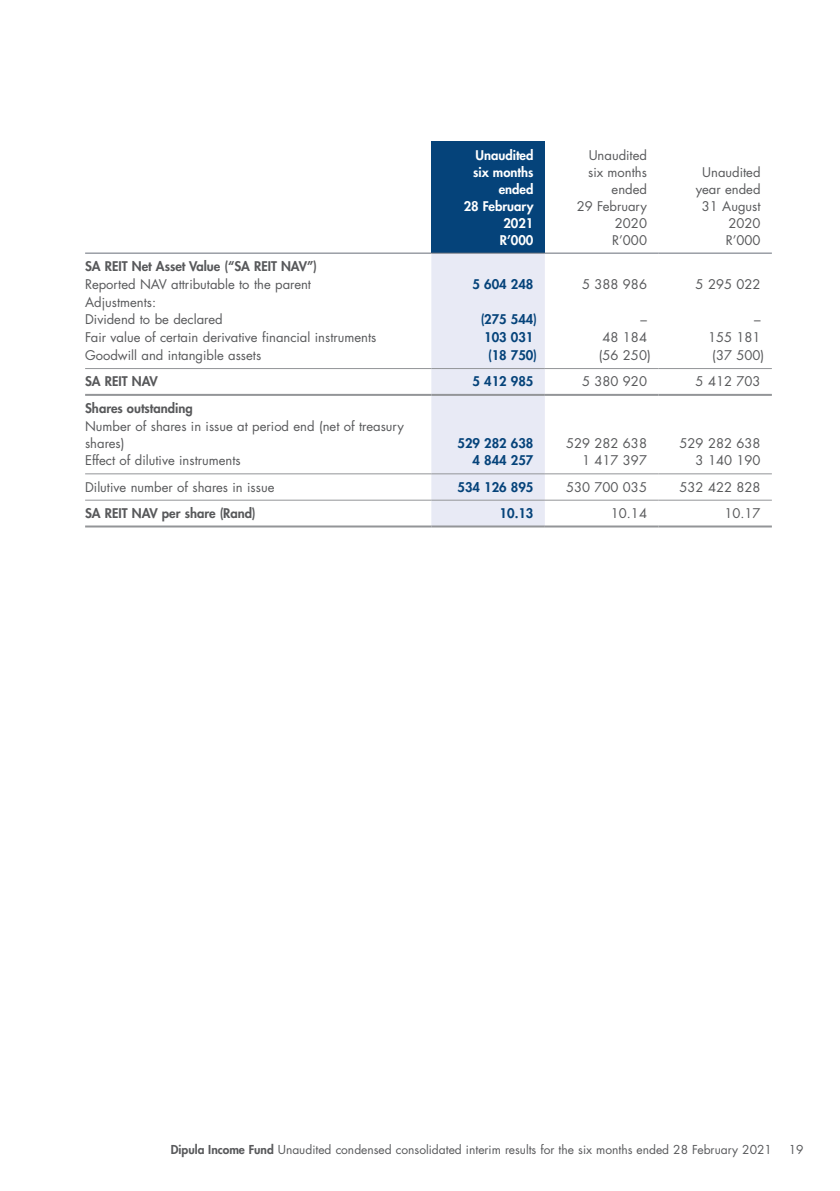
<style>
.page{position:relative;width:840px;height:1191px;background:#fff}
.page>*{position:absolute;margin:0;border:0;box-sizing:border-box;transform-origin:0 0}
.t1{font:13px/17px "Futura LT Pro";color:#58595b;text-align:right}
.t2{font:800 13px "Futura LT Pro";color:#58595b}
.t3{font:800 13px "Futura LT Pro";color:#05437a}
.t4{font:800 13px/17px "Futura LT Pro";color:#fff;text-align:right}
.t5{font:12px "Futura LT Pro";color:#58595b}
.s1{font-weight:800}
</style>
<div class="page">
<div style="left:431px;top:142px;width:113px;height:111px;background:#05437a"></div>
<div style="left:431px;top:254px;width:113px;height:271px;background:#e8eaf5"></div>
<hr style="left:85px;top:253px;width:346px;height:1px;background:#676d78">
<hr style="left:431px;top:253px;width:113px;height:1px;background:#676d78">
<hr style="left:544px;top:253px;width:114px;height:1px;background:#676d78">
<hr style="left:658px;top:253px;width:113px;height:1px;background:#676d78">
<hr style="left:85px;top:368px;width:346px;height:1px;background:#939598">
<hr style="left:431px;top:368px;width:113px;height:1px;background:#939598">
<hr style="left:544px;top:368px;width:114px;height:1px;background:#939598">
<hr style="left:658px;top:368px;width:113px;height:1px;background:#939598">
<hr style="left:85px;top:473px;width:346px;height:1px;background:#939598">
<hr style="left:431px;top:473px;width:113px;height:1px;background:#939598">
<hr style="left:544px;top:473px;width:114px;height:1px;background:#939598">
<hr style="left:658px;top:473px;width:113px;height:1px;background:#939598">
<hr style="left:85px;top:499px;width:346px;height:1px;background:#939598">
<hr style="left:431px;top:499px;width:113px;height:1px;background:#939598">
<hr style="left:544px;top:499px;width:114px;height:1px;background:#939598">
<hr style="left:658px;top:499px;width:113px;height:1px;background:#939598">
<hr style="left:85px;top:394px;width:346px;height:2px;background:#939598">
<hr style="left:431px;top:394px;width:113px;height:2px;background:#939598">
<hr style="left:544px;top:394px;width:114px;height:2px;background:#939598">
<hr style="left:658px;top:394px;width:113px;height:2px;background:#939598">
<hr style="left:85px;top:525px;width:346px;height:2px;background:#939598">
<hr style="left:431px;top:525px;width:113px;height:2px;background:#939598">
<hr style="left:544px;top:525px;width:114px;height:2px;background:#939598">
<hr style="left:658px;top:525px;width:113px;height:2px;background:#939598">
<p class="t4" style="left:463px;top:146px;width:71px">Unaudited six months ended<br>28 February<br>2021<br>R’000</p>
<p class="t1" style="left:576px;top:146px;width:72px">Unaudited six months ended<br>29 February<br>2020<br>R’000</p>
<p class="t1" style="left:695px;top:163px;width:66px">Unaudited year ended<br>31 August<br>2020<br>R’000</p>
<p class="t2" style="left:85px;top:256px;width:233px">SA REIT Net Asset Value (“SA REIT NAV”)</p>
<p class="t1" style="left:85px;top:275px;width:227px">Reported NAV attributable to the parent</p>
<p class="t3" style="left:472px;top:274px;width:62px">5 604 248</p>
<p class="t1" style="left:581px;top:275px;width:66px">5 388 986</p>
<p class="t1" style="left:695px;top:275px;width:66px">5 295 022</p>
<p class="t1" style="left:85px;top:293px;width:139px;line-height:17.8px;text-align:left">Adjustments:<br>Dividend to be declared</p>
<p class="t3" style="left:480px;top:310px;width:58px">(275 544)</p>
<p class="t1" style="left:640px;top:311px;width:8px">–</p>
<p class="t1" style="left:753px;top:311px;width:8px">–</p>
<p class="t1" style="left:85px;top:329px;width:292px">Fair value of certain derivative financial instruments</p>
<p class="t3" style="left:484px;top:327px;width:51px">103 031</p>
<p class="t1" style="left:602px;top:329px;width:46px">48 184</p>
<p class="t1" style="left:707px;top:329px;width:54px">155 181</p>
<p class="t1" style="left:85px;top:347px;width:177px">Goodwill and intangible assets</p>
<p class="t3" style="left:488px;top:345px;width:50px">(18 750)</p>
<p class="t1" style="left:598px;top:347px;width:53px">(56 250)</p>
<p class="t1" style="left:712px;top:347px;width:53px">(37 500)</p>
<p class="t2" style="left:85px;top:372px;width:74px">SA REIT NAV</p>
<p class="t3" style="left:472px;top:372px;width:62px">5 412 985</p>
<p class="t1" style="left:581px;top:373px;width:66px">5 380 920</p>
<p class="t1" style="left:695px;top:373px;width:66px">5 412 703</p>
<p class="t2" style="left:85px;top:398px;width:109px">Shares outstanding</p>
<p class="t1" style="left:85px;top:417px;width:320px;text-align:left">Number of shares in issue at period end (net of treasury shares)</p>
<p class="t3" style="left:457px;top:433px;width:77px">529 282 638</p>
<p class="t1" style="left:565px;top:434px;width:82px">529 282 638</p>
<p class="t1" style="left:679px;top:434px;width:82px">529 282 638</p>
<p class="t1" style="left:85px;top:452px;width:157px">Effect of dilutive instruments</p>
<p class="t3" style="left:472px;top:451px;width:62px">4 844 257</p>
<p class="t1" style="left:581px;top:452px;width:66px">1 417 397</p>
<p class="t1" style="left:695px;top:452px;width:66px">3 140 190</p>
<p class="t1" style="left:85px;top:478px;width:191px">Dilutive number of shares in issue</p>
<p class="t3" style="left:457px;top:477px;width:77px">534 126 895</p>
<p class="t1" style="left:565px;top:478px;width:82px">530 700 035</p>
<p class="t1" style="left:679px;top:478px;width:82px">532 422 828</p>
<p class="t2" style="left:85px;top:503px;width:172px">SA REIT NAV per share (Rand)</p>
<p class="t3" style="left:499px;top:503px;width:35px">10.13</p>
<p class="t1" style="left:610px;top:504px;width:38px">10.14</p>
<p class="t1" style="left:724px;top:504px;width:38px">10.17</p>
<p class="t5" style="left:171px;top:1141px;width:602px"><span class="s1">Dipula Income Fund</span> Unaudited condensed consolidated interim results for the six months ended 28 February 2021</p>
<p class="t5" style="left:788px;top:1141px;width:16px">19</p>
</div>
